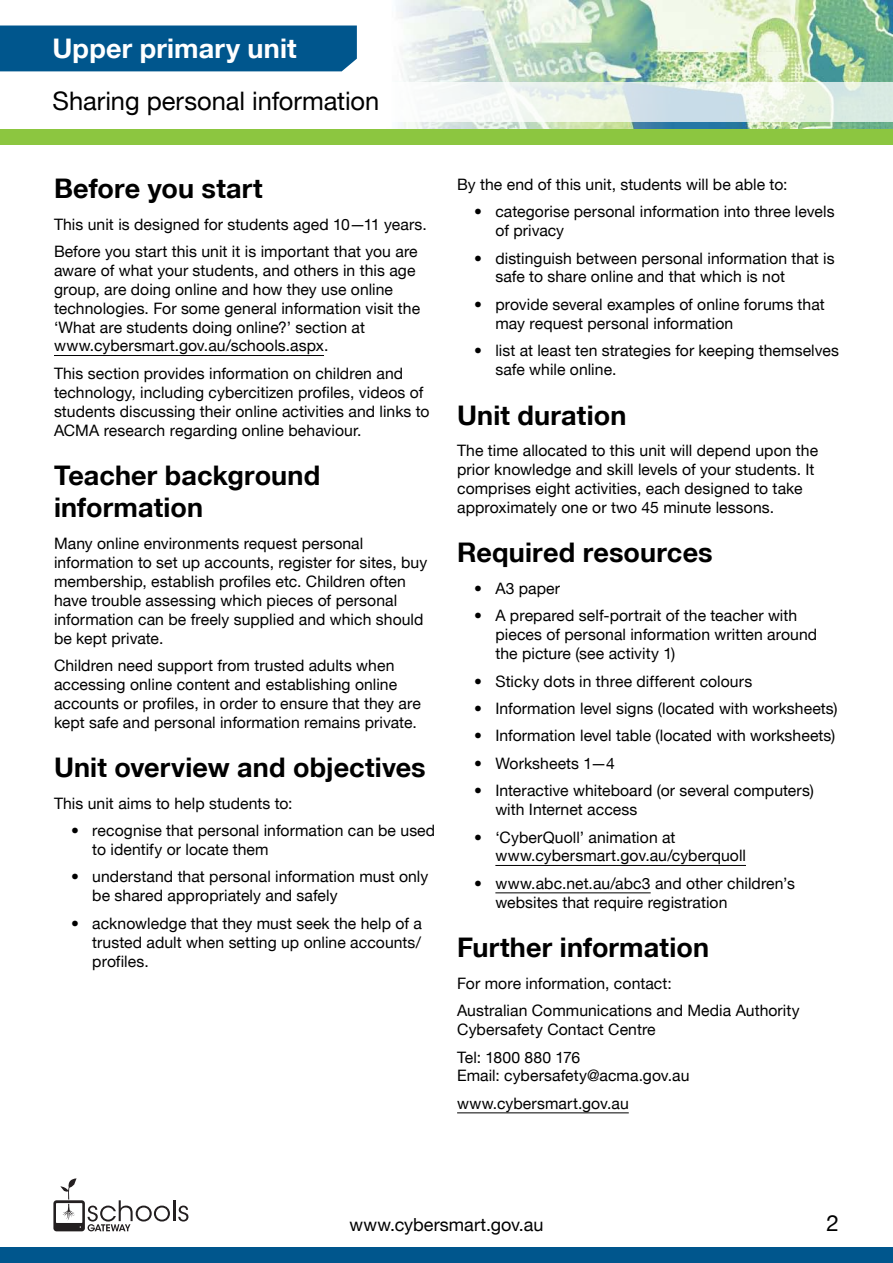
<style>
.page{position:relative;width:893px;height:1263px;background:#fff}
.page>*{position:absolute;margin:0;border:0;box-sizing:border-box;transform-origin:0 0}
.Content_Header{font:700 27px/32.4px "Helvetica Neue LT";letter-spacing:.005em;color:#000}
.t1{font:700 27px "Helvetica Neue LT";letter-spacing:.005em;color:#fff}
.t2{font:25.5px "Helvetica Neue LT";color:#000}
.t3{font:22.5px "Helvetica Neue LT";color:#000}
.t4{font:18px "Helvetica Neue LT";color:#000}
.Content_Bullet_Point{font:15.75px/18.9px "Helvetica Neue LT";letter-spacing:.005em;color:#000}
.Content_Copy{font:15.75px/18.9px "Helvetica Neue LT";letter-spacing:.005em;color:#000}
.Content_Copy_Last_Pa{font:15.75px/18.9px "Helvetica Neue LT";letter-spacing:.005em;color:#000}
</style>
<div class="page">
<img style="left:0;top:0;width:893px;height:129px">
<div style="left:0;top:1248px;width:893px;height:15px;background:#00568d"></div>
<div style="left:0;top:129px;width:893px;height:16px;background:#8cc640"></div>
<svg style="left:0;top:82px;width:893px;height:39px"></svg>
<div style="left:0;top:26px;width:357px;height:45px;background:#00568d"></div>
<hr style="left:54px;top:355px;width:270px;height:1px;background:#000">
<hr style="left:495px;top:865px;width:251px;height:1px;background:#000">
<hr style="left:495px;top:892px;width:156px;height:1px;background:#000">
<hr style="left:457px;top:1112px;width:172px;height:1px;background:#000">
<svg style="left:53px;top:1178px;width:117px;height:53px"></svg>
<hr style="left:173px;top:1200px;width:2px;height:21px;background:#231f20">
<svg style="left:178px;top:1205px;width:10px;height:16px"></svg>
<h1 class="t1" style="left:53px;top:31px;width:246px">Upper primary unit</h1>
<h2 class="t2" style="left:53px;top:85px;width:328px">Sharing personal information</h2>
<p class="Content_Header" style="left:54px;top:171px;width:210px">Before you start</p>
<p class="Content_Copy" style="left:54px;top:214px;width:374px">This unit is designed for students aged 10—11 years.</p>
<p class="Content_Copy" style="left:54px;top:242px;width:368px">Before you start this unit it is important that you are aware of what your students, and others in this age group, are doing online and how they use online technologies. For some general information visit the ‘What are students doing online?’ section at www.cybersmart.gov.au/schools.aspx.</p>
<p class="Content_Copy_Last_Pa" style="left:54px;top:364px;width:377px">This section provides information on children and technology, including cybercitizen profiles, videos of students discussing their online activities and links to ACMA research regarding online behaviour.</p>
<p class="Content_Header" style="left:54px;top:459px;width:268px">Teacher background information</p>
<p class="Content_Copy" style="left:54px;top:534px;width:375px">Many online environments request personal information to set up accounts, register for sites, buy membership, establish profiles etc. Children often have trouble assessing which pieces of personal information can be freely supplied and which should be kept private.</p>
<p class="Content_Copy_Last_Pa" style="left:54px;top:656px;width:368px">Children need support from trusted adults when accessing online content and establishing online accounts or profiles, in order to ensure that they are kept safe and personal information remains private.</p>
<p class="Content_Header" style="left:54px;top:751px;width:373px">Unit overview and objectives</p>
<p class="Content_Copy" style="left:54px;top:793px;width:240px">This unit aims to help students to:</p>
<p class="Content_Bullet_Point" style="left:92px;top:821px;width:344px;text-indent:-21px">• recognise that personal information can be used to identify or locate them</p>
<p class="Content_Bullet_Point" style="left:92px;top:867px;width:338px;text-indent:-21px">• understand that personal information must only be shared appropriately and safely</p>
<p class="Content_Bullet_Point" style="left:92px;top:913px;width:331px;text-align:justify;text-indent:-21px">• acknowledge that they must seek the help of a trusted adult when setting up online accounts/ profiles.</p>
<p class="Content_Copy" style="left:457px;top:175px;width:332px">By the end of this unit, students will be able to:</p>
<p class="Content_Bullet_Point" style="left:495px;top:202px;width:341px;text-indent:-21px">• categorise personal information into three levels of privacy</p>
<p class="Content_Bullet_Point" style="left:495px;top:248px;width:341px;text-indent:-21px">• distinguish between personal information that is safe to share online and that which is not</p>
<p class="Content_Bullet_Point" style="left:495px;top:295px;width:331px;text-indent:-21px">• provide several examples of online forums that may request personal information</p>
<p class="Content_Bullet_Point" style="left:495px;top:341px;width:345px;text-indent:-21px">• list at least ten strategies for keeping themselves safe while online.</p>
<p class="Content_Header" style="left:457px;top:398px;width:171px">Unit duration</p>
<p class="Content_Copy_Last_Pa" style="left:457px;top:441px;width:363px">The time allocated to this unit will depend upon the prior knowledge and skill levels of your students. It comprises eight activities, each designed to take approximately one or two 45 minute lessons.</p>
<p class="Content_Header" style="left:457px;top:536px;width:257px">Required resources</p>
<p class="Content_Bullet_Point" style="left:474px;top:579px;width:87px">• A3 paper</p>
<p class="Content_Bullet_Point" style="left:495px;top:606px;width:323px;text-indent:-21px">• A prepared self-portrait of the teacher with pieces of personal information written around the picture (see activity 1)</p>
<p class="Content_Bullet_Point" style="left:474px;top:671px;width:280px">• Sticky dots in three different colours</p>
<p class="Content_Bullet_Point" style="left:474px;top:699px;width:365px">• Information level signs (located with worksheets)</p>
<p class="Content_Bullet_Point" style="left:474px;top:726px;width:363px">• Information level table (located with worksheets)</p>
<p class="Content_Bullet_Point" style="left:474px;top:753px;width:142px">• Worksheets 1—4</p>
<p class="Content_Bullet_Point" style="left:495px;top:781px;width:320px;text-indent:-21px">• Interactive whiteboard (or several computers) with Internet access</p>
<p class="Content_Bullet_Point" style="left:495px;top:827px;width:252px;text-indent:-21px">• ‘CyberQuoll’ animation at www.cybersmart.gov.au/cyberquoll</p>
<p class="Content_Bullet_Point" style="left:495px;top:873px;width:301px;text-indent:-21px">• www.abc.net.au/abc3 and other children’s websites that require registration</p>
<p class="Content_Header" style="left:457px;top:931px;width:253px">Further information</p>
<p class="Content_Copy" style="left:457px;top:973px;width:216px">For more information, contact:</p>
<p class="Content_Copy" style="left:457px;top:1001px;width:344px">Australian Communications and Media Authority<br>Cybersafety Contact Centre</p>
<p class="Content_Copy" style="left:457px;top:1047px;width:234px">Tel: 1800 880 176<br>Email: cybersafety@acma.gov.au</p>
<p class="Content_Copy" style="left:457px;top:1093px;width:173px">www.cybersmart.gov.au</p>
<p class="t4" style="left:350px;top:1214px;width:195px">www.cybersmart.gov.au</p>
<h3 class="t3" style="left:826px;top:1209px;width:14px">2</h3>
</div>
